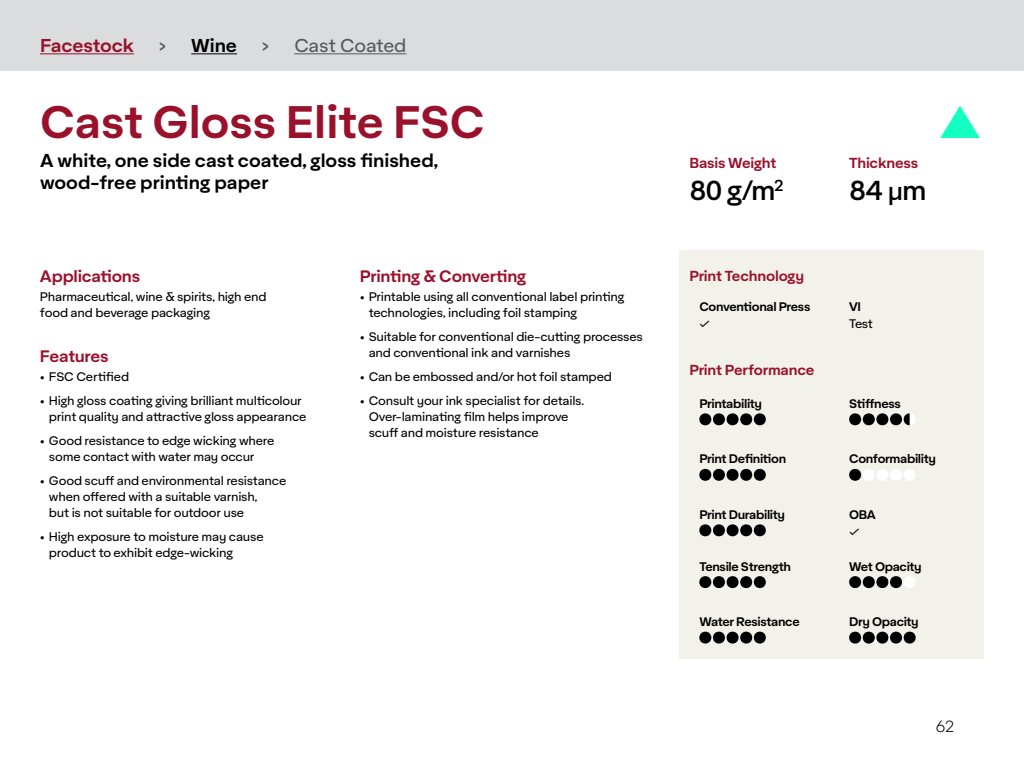
<style>
.page{position:relative;width:1024px;height:768px;background:#fff}
.page>*{position:absolute;margin:0;border:0;box-sizing:border-box;transform-origin:0 0}
.t1{font:600 43.95px "Aktifo A";color:#9a112c}
.t2{font:600 43.95px "Aktifo A";color:#14ffc2}
.t3{font:500 27px "Aktifo A";color:#000}
.t4{font:600 18px/21.6px "Aktifo A";color:#000}
.t5{font:18px "Aktifo A";letter-spacing:-.015em;color:#59595c}
.t6{font:600 18px "Aktifo A";letter-spacing:-.01em;color:#9a112c}
.t7{font:600 16px "Aktifo A";letter-spacing:-.015em;color:#9a112c}
.t8{font:300 16px "Aktifo A";color:#000}
.t9{font:600 14px "Aktifo A";letter-spacing:-.015em;color:#9a112c}
.t10{font:12px/16px "Aktifo A";letter-spacing:-.02em;color:#000}
.t11{font:600 12px "Aktifo A";letter-spacing:-.03em;color:#000}
.s1{font-weight:400;color:#59595c}
.s2{font-family:"Nunito Sans";font-weight:600}
</style>
<div class="page">
<div style="left:0;top:0;width:1024px;height:71px;background:#dbdcdd"></div>
<div style="left:679px;top:250px;width:305px;height:302px;background:#f2f2eb"></div>
<div style="left:699px;top:413px;width:12px;height:12px;background:#000;border-radius:50%"></div>
<div style="left:713px;top:413px;width:12px;height:12px;background:#000;border-radius:50%"></div>
<div style="left:727px;top:413px;width:12px;height:12px;background:#000;border-radius:50%"></div>
<div style="left:740px;top:413px;width:12px;height:12px;background:#000;border-radius:50%"></div>
<div style="left:754px;top:413px;width:12px;height:12px;background:#000;border-radius:50%"></div>
<div style="left:699px;top:469px;width:12px;height:12px;background:#000;border-radius:50%"></div>
<div style="left:713px;top:469px;width:12px;height:12px;background:#000;border-radius:50%"></div>
<div style="left:727px;top:469px;width:12px;height:12px;background:#000;border-radius:50%"></div>
<div style="left:740px;top:469px;width:12px;height:12px;background:#000;border-radius:50%"></div>
<div style="left:754px;top:469px;width:12px;height:12px;background:#000;border-radius:50%"></div>
<div style="left:699px;top:524px;width:12px;height:12px;background:#000;border-radius:50%"></div>
<div style="left:713px;top:524px;width:12px;height:12px;background:#000;border-radius:50%"></div>
<div style="left:727px;top:524px;width:12px;height:12px;background:#000;border-radius:50%"></div>
<div style="left:740px;top:524px;width:12px;height:12px;background:#000;border-radius:50%"></div>
<div style="left:754px;top:524px;width:12px;height:12px;background:#000;border-radius:50%"></div>
<div style="left:849px;top:413px;width:12px;height:12px;background:#000;border-radius:50%"></div>
<div style="left:863px;top:413px;width:12px;height:12px;background:#000;border-radius:50%"></div>
<div style="left:876px;top:413px;width:12px;height:12px;background:#000;border-radius:50%"></div>
<div style="left:890px;top:413px;width:12px;height:12px;background:#000;border-radius:50%"></div>
<div style="left:904px;top:413px;width:12px;height:12px;background:#fff;border-radius:50%"></div>
<svg style="left:904px;top:413px;width:6px;height:12px"></svg>
<div style="left:849px;top:469px;width:12px;height:12px;background:#000;border-radius:50%"></div>
<div style="left:863px;top:469px;width:12px;height:12px;background:#fff;border-radius:50%"></div>
<div style="left:876px;top:469px;width:12px;height:12px;background:#fff;border-radius:50%"></div>
<div style="left:890px;top:469px;width:12px;height:12px;background:#fff;border-radius:50%"></div>
<div style="left:904px;top:469px;width:12px;height:12px;background:#fff;border-radius:50%"></div>
<div style="left:679px;top:552px;width:305px;height:107px;background:#f2f2eb"></div>
<div style="left:699px;top:576px;width:12px;height:12px;background:#000;border-radius:50%"></div>
<div style="left:713px;top:576px;width:12px;height:12px;background:#000;border-radius:50%"></div>
<div style="left:727px;top:576px;width:12px;height:12px;background:#000;border-radius:50%"></div>
<div style="left:740px;top:576px;width:12px;height:12px;background:#000;border-radius:50%"></div>
<div style="left:754px;top:576px;width:12px;height:12px;background:#000;border-radius:50%"></div>
<div style="left:699px;top:632px;width:12px;height:12px;background:#000;border-radius:50%"></div>
<div style="left:713px;top:632px;width:12px;height:12px;background:#000;border-radius:50%"></div>
<div style="left:727px;top:632px;width:12px;height:12px;background:#000;border-radius:50%"></div>
<div style="left:740px;top:632px;width:12px;height:12px;background:#000;border-radius:50%"></div>
<div style="left:754px;top:632px;width:12px;height:12px;background:#000;border-radius:50%"></div>
<div style="left:849px;top:576px;width:12px;height:12px;background:#000;border-radius:50%"></div>
<div style="left:863px;top:576px;width:12px;height:12px;background:#000;border-radius:50%"></div>
<div style="left:876px;top:576px;width:12px;height:12px;background:#000;border-radius:50%"></div>
<div style="left:890px;top:576px;width:12px;height:12px;background:#000;border-radius:50%"></div>
<div style="left:904px;top:576px;width:12px;height:12px;background:#fff;border-radius:50%"></div>
<div style="left:849px;top:632px;width:12px;height:12px;background:#000;border-radius:50%"></div>
<div style="left:863px;top:632px;width:12px;height:12px;background:#000;border-radius:50%"></div>
<div style="left:876px;top:632px;width:12px;height:12px;background:#000;border-radius:50%"></div>
<div style="left:890px;top:632px;width:12px;height:12px;background:#000;border-radius:50%"></div>
<div style="left:904px;top:632px;width:12px;height:12px;background:#000;border-radius:50%"></div>
<hr style="left:40px;top:53px;width:94px;height:1px;background:#9a112c">
<hr style="left:191px;top:53px;width:46px;height:1px;background:#000">
<hr style="left:294px;top:53px;width:112px;height:1px;background:#59595c">
<h3 class="t6" style="left:40px;top:34px;width:95px">Facestock</h3>
<h3 class="t4" style="left:158px;top:34px;width:80px"><span class="s1">&gt;</span> Wine</h3>
<h3 class="t5" style="left:261px;top:34px;width:147px">&gt; Cast Coated</h3>
<h1 class="t1" style="left:40px;top:93px;width:446px">Cast Gloss Elite FSC</h1>
<h3 class="t4" style="left:40px;top:149px;width:400px">A white, one side cast coated, gloss finished, wood-free printing paper</h3>
<h3 class="t7" style="left:40px;top:266px;width:102px">Applications</h3>
<p class="t10" style="left:40px;top:289px;width:228px">Pharmaceutical, wine &amp; spirits, high end food and beverage packaging</p>
<h3 class="t7" style="left:40px;top:346px;width:70px">Features</h3>
<p class="t10" style="left:40px;top:369px;width:91px">• FSC Certified</p>
<p class="t10" style="left:49px;top:393px;width:259px;text-indent:-9px">• High gloss coating giving brilliant multicolour print quality and attractive gloss appearance</p>
<p class="t10" style="left:49px;top:433px;width:227px;text-indent:-9px">• Good resistance to edge wicking where some contact with water may occur</p>
<p class="t10" style="left:49px;top:473px;width:239px;text-indent:-9px">• Good scuff and environmental resistance when offered with a suitable varnish,<br>but is not suitable for outdoor use</p>
<p class="t10" style="left:49px;top:528px;width:216px;text-indent:-9px">• High exposure to moisture may cause product to exhibit edge-wicking</p>
<h3 class="t7" style="left:360px;top:266px;width:168px">Printing &amp; Converting</h3>
<p class="t10" style="left:369px;top:289px;width:257px;text-indent:-9px">• Printable using all conventional label printing technologies, including foil stamping</p>
<p class="t10" style="left:369px;top:329px;width:276px;text-indent:-9px">• Suitable for conventional die-cutting processes and conventional ink and varnishes</p>
<p class="t10" style="left:360px;top:369px;width:254px">• Can be embossed and/or hot foil stamped</p>
<p class="t10" style="left:369px;top:393px;width:217px;text-indent:-9px">• Consult your ink specialist for details.<br>Over-laminating film helps improve scuff and moisture resistance</p>
<h1 class="t2" style="left:937px;top:93px;width:49px">▲</h1>
<p class="t9" style="left:689px;top:153px;width:89px">Basis Weight</p>
<h2 class="t3" style="left:689px;top:173px;width:96px">80 g/m<sup>2</sup></h2>
<p class="t9" style="left:849px;top:153px;width:71px">Thickness</p>
<h2 class="t3" style="left:849px;top:173px;width:79px">84 <span class="s2">µ</span>m</h2>
<p class="t9" style="left:689px;top:266px;width:116px">Print Technology</p>
<p class="t11" style="left:699px;top:298px;width:113px">Conventional Press</p>
<p class="t10" style="left:699px;top:316px;width:12px">✓</p>
<p class="t11" style="left:849px;top:298px;width:13px">VI</p>
<p class="t10" style="left:849px;top:316px;width:25px">Test</p>
<p class="t9" style="left:689px;top:360px;width:127px">Print Performance</p>
<p class="t11" style="left:699px;top:396px;width:64px">Printability</p>
<p class="t11" style="left:849px;top:396px;width:53px">Stiffness</p>
<p class="t11" style="left:699px;top:451px;width:88px">Print Definition</p>
<p class="t11" style="left:849px;top:451px;width:88px">Conformability</p>
<p class="t11" style="left:699px;top:507px;width:87px">Print Durability</p>
<p class="t11" style="left:849px;top:507px;width:28px">OBA</p>
<p class="t10" style="left:849px;top:524px;width:12px">✓</p>
<p class="t11" style="left:699px;top:558px;width:93px">Tensile Strength</p>
<p class="t11" style="left:849px;top:558px;width:74px">Wet Opacity</p>
<p class="t11" style="left:699px;top:614px;width:102px">Water Resistance</p>
<p class="t11" style="left:849px;top:614px;width:71px">Dry Opacity</p>
<h3 class="t8" style="left:935px;top:717px;width:20px">62</h3>
</div>
